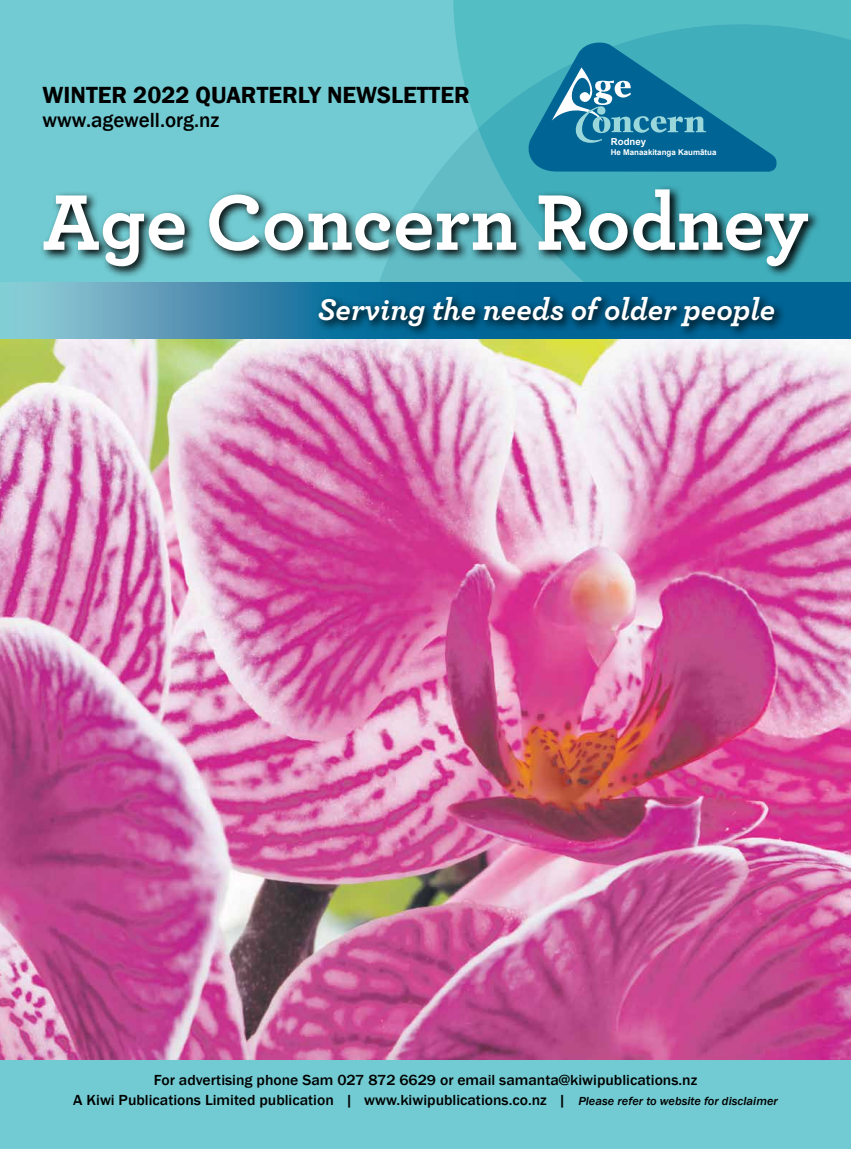
<style>
.page{position:relative;width:851px;height:1149px;background:#fff}
.page>*{position:absolute;margin:0;border:0;box-sizing:border-box;transform-origin:0 0}
.t1{font:700 82.5px "Archer";color:#fff}
.t2{font:italic 700 31.5px "Archer";color:#fff}
.t3{font:600 24px "Franklin Gothic";color:#000}
.t4{font:500 21px "Franklin Gothic";color:#000}
.t5{font:500 15px/19.8px "Franklin Gothic";color:#000;text-align:center;scale:1.04 1}
.t6{font:700 9.6px "Arial";color:#fff}
.t7{font:700 7.95px "Arial";color:#fff}
.s1{font-style:italic;font-size:12px}
</style>
<div class="page">
<div style="left:0;top:0;width:850px;height:1148px;background:#72cbd2"></div>
<svg style="left:429px;top:0;width:49px;height:185px"></svg>
<svg style="left:478px;top:0;width:372px;height:282px;background:#49b4bf"></svg>
<svg style="left:0;top:282px;width:850px;height:57px;background:#3d8bae"></svg>
<svg style="left:314px;top:292px;width:471px;height:45px;background:#01557c"></svg>
<svg style="left:42px;top:185px;width:778px;height:93px"></svg>
<svg style="left:524px;top:41px;width:252px;height:131px;background:#298cab"></svg>
<img style="left:0;top:339px;width:850px;height:720px">
<h3 class="t3" style="left:43px;top:80px;width:428px">WINTER 2022 QUARTERLY NEWSLETTER</h3>
<h3 class="t4" style="left:43px;top:107px;width:178px">www.agewell.org.nz</h3>
<p class="t6" style="left:610px;top:135px;width:37px">Rodney</p>
<p class="t7" style="left:610px;top:146px;width:107px">He Manaakitanga Kaumātua</p>
<h1 class="t1" style="left:42px;top:157px;width:767px">Age Concern Rodney</h1>
<h2 class="t2" style="left:318px;top:285px;width:459px">Serving the needs of older people</h2>
<p class="t5" style="left:73px;top:1069px;width:679px">For advertising phone Sam 027 872 6629 or email samanta@kiwipublications.nz<br>A Kiwi Publications Limited publication | www.kiwipublications.co.nz | <span class="s1">Please refer to website for disclaimer</span></p>
</div>
